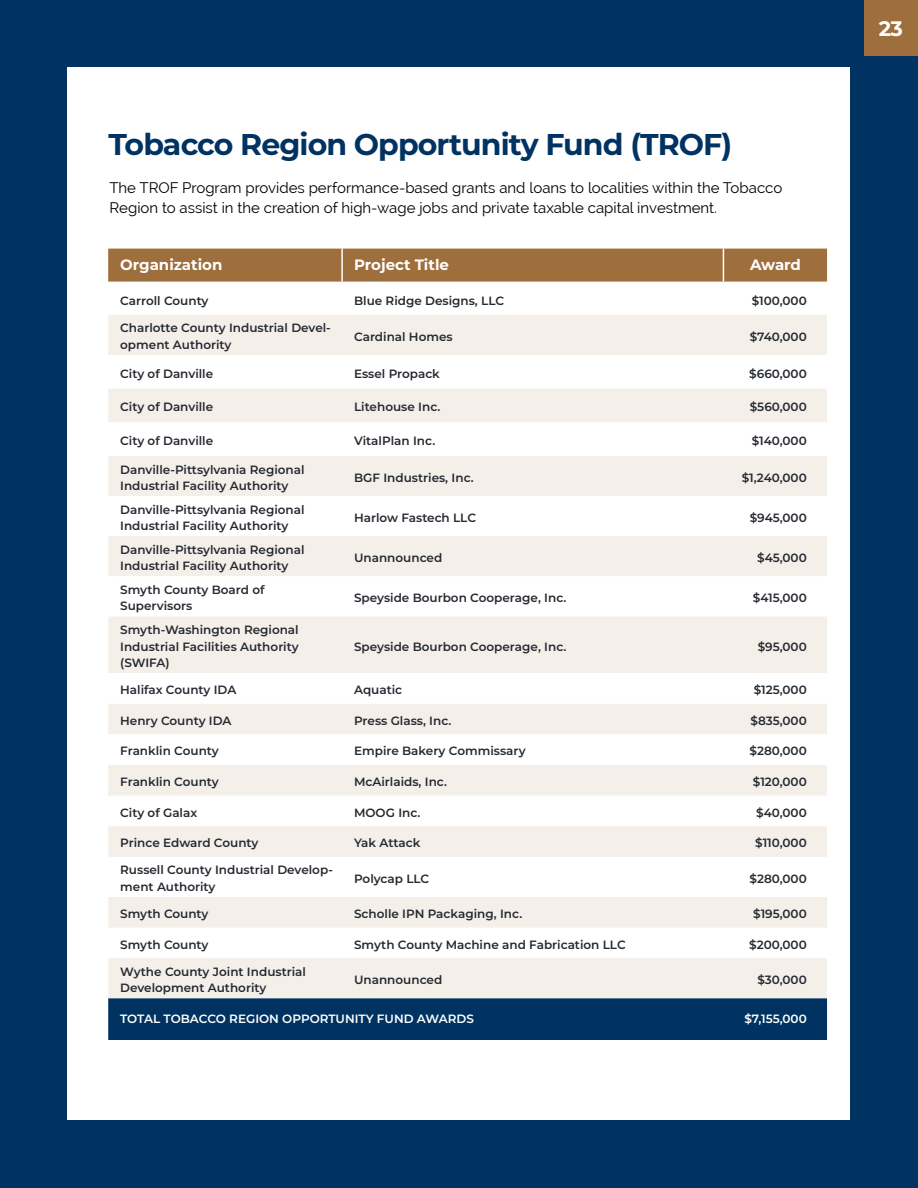
<style>
.page{position:relative;width:918px;height:1188px;background:#003361}
.page>*{position:absolute;margin:0;border:0;box-sizing:border-box;transform-origin:0 0}
.Awards_headings{font:700 30px "Montserrat";letter-spacing:-.03em;color:#003361}
.Page_Numbers{font:700 21px "Montserrat";color:#fff}
.Paragraph_Black{font:15px/19.5px "Raleway";color:#000}
.Table_Header{font:700 15px "Montserrat";color:#fff}
.Content___Left{font:600 12px/16.5px "Montserrat";color:#252a31}
.Content___Left-2{font:600 12px "Montserrat";color:#fff}
</style>
<div class="page">
<div style="left:68px;top:68px;width:782px;height:1052px;background:#fff"></div>
<div style="left:864px;top:0;width:54px;height:55px;background:#9e6e3c"></div>
<div style="left:108px;top:249px;width:719px;height:33px;background:#9e6e3c"></div>
<svg style="left:108px;top:315px;width:719px;height:683px;fill:#f5efea"></svg>
<svg style="left:108px;top:576px;width:719px;height:128px"></svg>
<div style="left:108px;top:998px;width:719px;height:42px;background:#003361"></div>
<hr style="left:341px;top:249px;width:2px;height:33px;background:#fff">
<hr style="left:723px;top:249px;width:1px;height:33px;background:#fff">
<p class="Awards_headings" style="left:109px;top:123px;width:625px">Tobacco Region Opportunity Fund (TROF)</p>
<p class="Paragraph_Black" style="left:109px;top:178px;width:674px">The TROF Program provides performance-based grants and loans to localities within the Tobacco<br>Region to assist in the creation of high-wage jobs and private taxable capital investment.</p>
<p class="Table_Header" style="left:120px;top:254px;width:104px">Organization</p>
<p class="Table_Header" style="left:354px;top:254px;width:96px">Project Title</p>
<p class="Table_Header" style="left:750px;top:254px;width:52px">Award</p>
<p class="Content___Left" style="left:120px;top:292px;width:90px">Carroll County</p>
<p class="Content___Left" style="left:354px;top:292px;width:152px">Blue Ridge Designs, LLC</p>
<p class="Content___Left" style="left:752px;top:292px;width:57px">$100,000</p>
<p class="Content___Left" style="left:120px;top:319px;width:212px">Charlotte County Industrial Devel&shy;opment Authority</p>
<p class="Content___Left" style="left:354px;top:328px;width:100px">Cardinal Homes</p>
<p class="Content___Left" style="left:750px;top:328px;width:59px">$740,000</p>
<p class="Content___Left" style="left:120px;top:365px;width:94px">City of Danville</p>
<p class="Content___Left" style="left:354px;top:365px;width:87px">Essel Propack</p>
<p class="Content___Left" style="left:749px;top:365px;width:59px">$660,000</p>
<p class="Content___Left" style="left:120px;top:398px;width:94px">City of Danville</p>
<p class="Content___Left" style="left:354px;top:398px;width:88px">Litehouse Inc.</p>
<p class="Content___Left" style="left:750px;top:398px;width:59px">$560,000</p>
<p class="Content___Left" style="left:120px;top:432px;width:94px">City of Danville</p>
<p class="Content___Left" style="left:354px;top:432px;width:83px">VitalPlan Inc.</p>
<p class="Content___Left" style="left:752px;top:432px;width:57px">$140,000</p>
<p class="Content___Left" style="left:120px;top:461px;width:186px">Danville-Pittsylvania Regional<br>Industrial Facility Authority</p>
<p class="Content___Left" style="left:354px;top:469px;width:121px">BGF Industries, Inc.</p>
<p class="Content___Left" style="left:742px;top:469px;width:66px">$1,240,000</p>
<p class="Content___Left" style="left:120px;top:501px;width:186px">Danville-Pittsylvania Regional<br>Industrial Facility Authority</p>
<p class="Content___Left" style="left:354px;top:509px;width:123px">Harlow Fastech LLC</p>
<p class="Content___Left" style="left:750px;top:509px;width:59px">$945,000</p>
<p class="Content___Left" style="left:120px;top:541px;width:186px">Danville-Pittsylvania Regional<br>Industrial Facility Authority</p>
<p class="Content___Left" style="left:354px;top:549px;width:90px">Unannounced</p>
<p class="Content___Left" style="left:757px;top:549px;width:51px">$45,000</p>
<p class="Content___Left" style="left:120px;top:581px;width:146px">Smyth County Board of<br>Supervisors</p>
<p class="Content___Left" style="left:354px;top:589px;width:214px">Speyside Bourbon Cooperage, Inc.</p>
<p class="Content___Left" style="left:753px;top:589px;width:56px">$415,000</p>
<p class="Content___Left" style="left:120px;top:621px;width:180px;text-align:justify">Smyth-Washington Regional Industrial Facilities Authority (SWIFA)</p>
<p class="Content___Left" style="left:354px;top:637px;width:214px">Speyside Bourbon Cooperage, Inc.</p>
<p class="Content___Left" style="left:758px;top:637px;width:50px">$95,000</p>
<p class="Content___Left" style="left:120px;top:681px;width:118px">Halifax County IDA</p>
<p class="Content___Left" style="left:354px;top:681px;width:50px">Aquatic</p>
<p class="Content___Left" style="left:754px;top:681px;width:55px">$125,000</p>
<p class="Content___Left" style="left:120px;top:712px;width:113px">Henry County IDA</p>
<p class="Content___Left" style="left:354px;top:712px;width:99px">Press Glass, Inc.</p>
<p class="Content___Left" style="left:751px;top:712px;width:58px">$835,000</p>
<p class="Content___Left" style="left:120px;top:742px;width:100px">Franklin County</p>
<p class="Content___Left" style="left:354px;top:742px;width:173px">Empire Bakery Commissary</p>
<p class="Content___Left" style="left:750px;top:742px;width:59px">$280,000</p>
<p class="Content___Left" style="left:120px;top:773px;width:100px">Franklin County</p>
<p class="Content___Left" style="left:354px;top:773px;width:94px">McAirlaids, Inc.</p>
<p class="Content___Left" style="left:753px;top:773px;width:55px">$120,000</p>
<p class="Content___Left" style="left:120px;top:804px;width:79px">City of Galax</p>
<p class="Content___Left" style="left:354px;top:804px;width:68px">MOOG Inc.</p>
<p class="Content___Left" style="left:756px;top:804px;width:52px">$40,000</p>
<p class="Content___Left" style="left:120px;top:834px;width:140px">Prince Edward County</p>
<p class="Content___Left" style="left:354px;top:834px;width:68px">Yak Attack</p>
<p class="Content___Left" style="left:755px;top:834px;width:53px">$110,000</p>
<p class="Content___Left" style="left:120px;top:861px;width:214px">Russell County Industrial Develop&shy;ment Authority</p>
<p class="Content___Left" style="left:354px;top:870px;width:77px">Polycap LLC</p>
<p class="Content___Left" style="left:750px;top:870px;width:59px">$280,000</p>
<p class="Content___Left" style="left:120px;top:905px;width:90px">Smyth County</p>
<p class="Content___Left" style="left:354px;top:905px;width:170px">Scholle IPN Packaging, Inc.</p>
<p class="Content___Left" style="left:753px;top:905px;width:55px">$195,000</p>
<p class="Content___Left" style="left:120px;top:936px;width:90px">Smyth County</p>
<p class="Content___Left" style="left:354px;top:936px;width:273px">Smyth County Machine and Fabrication LLC</p>
<p class="Content___Left" style="left:749px;top:936px;width:59px">$200,000</p>
<p class="Content___Left" style="left:120px;top:963px;width:187px">Wythe County Joint Industrial<br>Development Authority</p>
<p class="Content___Left" style="left:354px;top:971px;width:90px">Unannounced</p>
<p class="Content___Left" style="left:757px;top:971px;width:51px">$30,000</p>
<p class="Content___Left-2" style="left:120px;top:1011px;width:355px">TOTAL TOBACCO REGION OPPORTUNITY FUND AWARDS</p>
<p class="Content___Left-2" style="left:744px;top:1011px;width:64px">$7,155,000</p>
<p class="Page_Numbers" style="left:879px;top:14px;width:26px">23</p>
</div>
